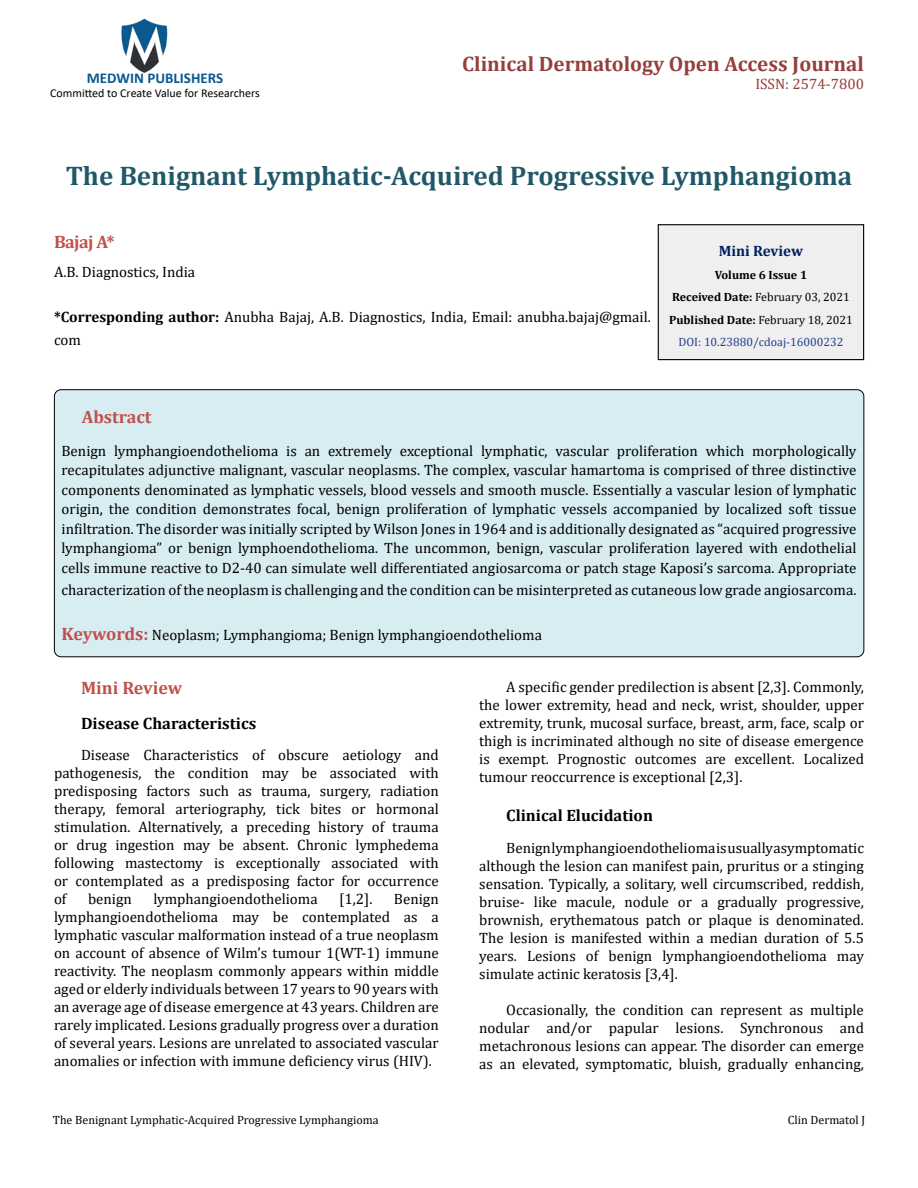
<style>
.page{position:relative;width:918px;height:1188px;background:#fff}
.page>*{position:absolute;margin:0;border:0;box-sizing:border-box;transform-origin:0 0}
.t1{font:700 27px "Cambria";color:#215868}
.t2{font:700 21px "Cambria";color:#953f3c}
.t3{font:700 18px "Cambria";color:#c0504d}
.t4{font:700 16.5px "Cambria";color:#000}
.t5{font:15px/18px "Cambria";color:#000;text-align:justify}
.t6{font:700 15px "Calibri";color:#0a5991}
.t7{font:15px "Cambria";color:#953f3c}
.t8{font:700 15px "Cambria";color:#002060}
.t9{font:700 12px/22.5px "Cambria";color:#000;text-align:center}
.t10{font:12px "Cambria";color:#000}
.t11{font:12px "Calibri";color:#000}
.s1{font-weight:700}
.s2{font-weight:400}
.s3{font-weight:400;color:#25408f}
.s4{font-weight:700;font-size:18px;color:#c0504d}
</style>
<div class="page">
<img style="left:121px;top:18px;width:47px;height:55px">
<div style="left:658px;top:225px;width:206px;height:135px;background:#efefef"></div>
<div style="left:658px;top:224px;width:206px;height:136px;border:1px solid #000"></div>
<div style="left:54px;top:390px;width:810px;height:267px;background:#d8edf2;border-radius:7px"></div>
<p class="t6" style="left:87px;top:67px;width:138px">MEDWIN PUBLISHERS</p>
<p class="t11" style="left:50px;top:85px;width:211px">Committed to Create Value for Researchers</p>
<h2 class="t2" style="left:462px;top:49px;width:403px">Clinical Dermatology Open Access Journal</h2>
<p class="t7" style="left:755px;top:75px;width:110px">ISSN: 2574-7800</p>
<h1 class="t1" style="left:66px;top:157px;width:788px">The Benignant Lymphatic-Acquired Progressive Lymphangioma</h1>
<p class="t3" style="left:54px;top:229px;width:62px">Bajaj A*</p>
<p class="t5" style="left:54px;top:263px;width:143px">A.B. Diagnostics, India</p>
<p class="t5" style="left:54px;top:306px;width:598px;line-height:22.5px"><span class="s1">*Corresponding author:</span> Anubha Bajaj, A.B. Diagnostics, India, Email: anubha.bajaj@gmail. com</p>
<p class="t8" style="left:719px;top:241px;width:86px">Mini Review</p>
<p class="t9" style="left:669px;top:263px;width:185px">Volume 6 Issue 1<br>Received Date: <span class="s2">February 03, 2021<br></span>Published Date: <span class="s2">February 18, 2021<br></span><span class="s3">DOI: 10.23880/cdoaj-16000232</span></p>
<p class="t3" style="left:82px;top:404px;width:71px">Abstract</p>
<p class="t5" style="left:62px;top:441px;width:797px;line-height:19.5px">Benign lymphangioendothelioma is an extremely exceptional lymphatic, vascular proliferation which morphologically recapitulates adjunctive malignant, vascular neoplasms. The complex, vascular hamartoma is comprised of three distinctive components denominated as lymphatic vessels, blood vessels and smooth muscle. Essentially a vascular lesion of lymphatic origin, the condition demonstrates focal, benign proliferation of lymphatic vessels accompanied by localized soft tissue infiltration. The disorder was initially scripted by Wilson Jones in 1964 and is additionally designated as “acquired progressive lymphangioma” or benign lymphoendothelioma. The uncommon, benign, vascular proliferation layered with endothelial cells immune reactive to D2-40 can simulate well differentiated angiosarcoma or patch stage Kaposi’s sarcoma. Appropriate</p>
<p class="t5" style="left:62px;top:581px;width:796px">characterization of the neoplasm is challenging and the condition can be misinterpreted as cutaneous low grade angiosarcoma.</p>
<p class="t5" style="left:62px;top:626px;width:482px"><span class="s4">Keywords:</span> Neoplasm; Lymphangioma; Benign lymphangioendothelioma</p>
<p class="t3" style="left:81px;top:676px;width:103px">Mini Review</p>
<p class="t4" style="left:81px;top:712px;width:177px">Disease Characteristics</p>
<p class="t5" style="left:54px;top:746px;width:386px;text-indent:27px">Disease Characteristics of obscure aetiology and pathogenesis, the condition may be associated with predisposing factors such as trauma, surgery, radiation therapy, femoral arteriography, tick bites or hormonal stimulation. Alternatively, a preceding history of trauma or drug ingestion may be absent. Chronic lymphedema following mastectomy is exceptionally associated with or contemplated as a predisposing factor for occurrence of</p>
<p class="t5" style="left:479px;top:678px;width:386px;text-indent:27px">A specific gender predilection is absent [2,3]. Commonly, the lower extremity, head and neck, wrist, shoulder, upper extremity, trunk, mucosal surface, breast, arm, face, scalp or thigh is incriminated although no site of disease emergence is exempt. Prognostic outcomes are excellent. Localized tumour reoccurrence is exceptional [2,3].</p>
<p class="t4" style="left:506px;top:804px;width:148px">Clinical Elucidation</p>
<p class="t5" style="left:479px;top:838px;width:386px;text-indent:27px">Benign lymphangioendothelioma is usually asymptomatic although the lesion can manifest pain, pruritus or a stinging sensation. Typically, a solitary, well circumscribed, reddish, bruise- like macule, nodule or a gradually progressive, brownish, erythematous patch or plaque is denominated.<br>The lesion is manifested within a median duration of 5.5 years. Lesions of benign lymphangioendothelioma may simulate actinic keratosis [3,4].</p>
<p class="t5" style="left:479px;top:1000px;width:386px;text-indent:27px">Occasionally, the condition can represent as multiple nodular and/or papular lesions. Synchronous and metachronous lesions can appear. The disorder can emerge as an elevated, symptomatic, bluish, gradually enhancing,</p>
<p class="t5" style="left:88px;top:890px;width:45px">benign</p>
<p class="t5" style="left:153px;top:890px;width:166px">lymphangioendothelioma</p>
<p class="t5" style="left:339px;top:890px;width:35px">[1,2].</p>
<p class="t5" style="left:54px;top:890px;width:386px;text-indent:340px">Benign lymphangioendothelioma may be contemplated as a lymphatic vascular malformation instead of a true neoplasm on account of absence of Wilm’s tumour 1(WT-1) immune reactivity. The neoplasm commonly appears within middle aged or elderly individuals between 17 years to 90 years with an average age of disease emergence at 43 years. Children are rarely implicated. Lesions gradually progress over a duration of several years. Lesions are unrelated to associated vascular anomalies or infection with immune deficiency virus (HIV).</p>
<p class="t10" style="left:53px;top:1113px;width:327px">The Benignant Lymphatic-Acquired Progressive Lymphangioma</p>
<p class="t10" style="left:788px;top:1113px;width:79px">Clin Dermatol J</p>
</div>
